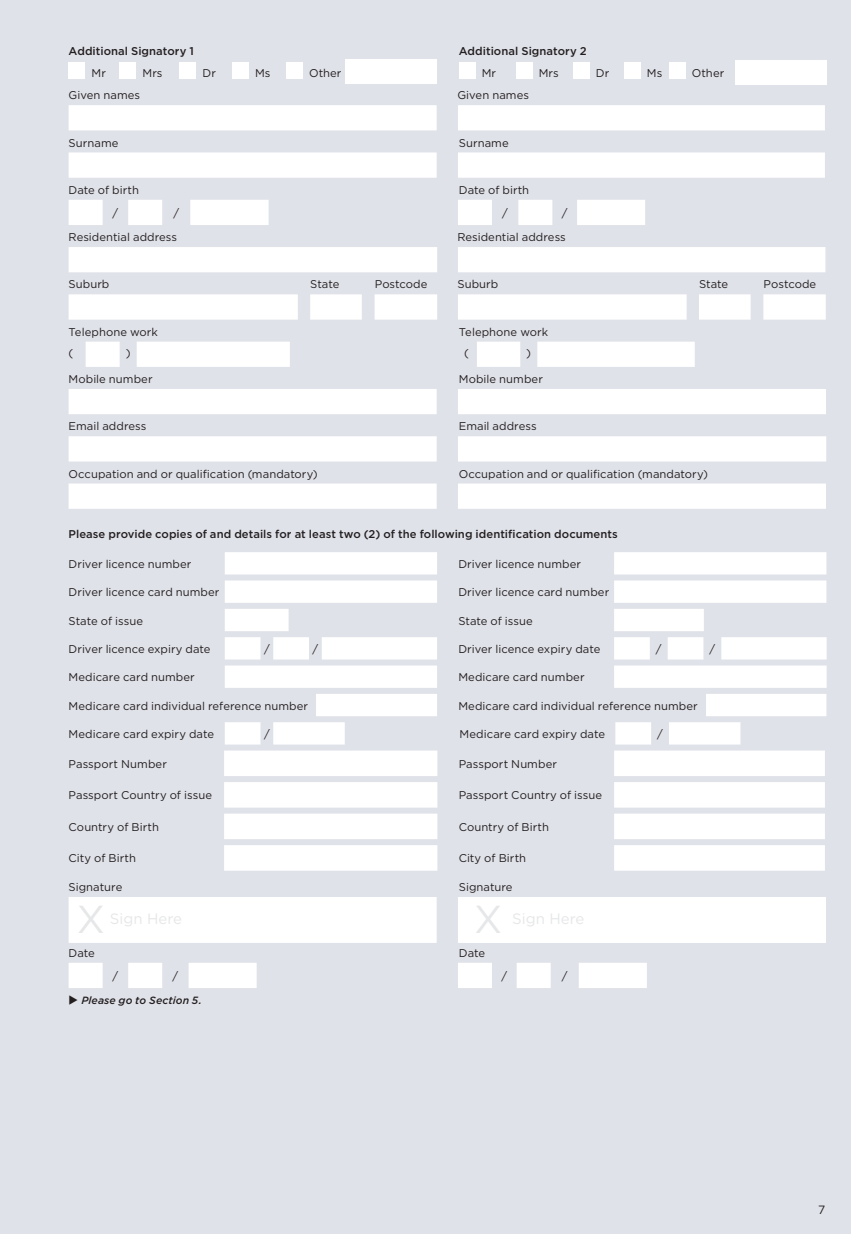
<style>
.page{position:relative;width:851px;height:1234px;background:#fff}
.page>*{position:absolute;margin:0;border:0;box-sizing:border-box;transform-origin:0 0}
.t1{font:39px "Gotham";color:#e6e7e9}
.t2{font:15px "Gotham";color:#e6e7e9}
.t3{font:12px "Gotham";color:#231f20}
.FORM_BODY{font:11.25px "Gotham";letter-spacing:.005em;color:#231f20}
.t4{font:500 11.25px "Gotham";letter-spacing:.005em;color:#231f20}
.FORM_BODY-2{font:italic 500 10.5px "Gotham";letter-spacing:.01em;color:#231f20}
</style>
<div class="page">
<div style="left:0;top:0;width:850px;height:1233px;background:#e0e2e9"></div>
<div style="left:69px;top:62px;width:16px;height:17px;background:#fff"></div>
<div style="left:120px;top:62px;width:16px;height:17px;background:#fff"></div>
<div style="left:180px;top:62px;width:16px;height:17px;background:#fff"></div>
<div style="left:232px;top:62px;width:17px;height:17px;background:#fff"></div>
<div style="left:286px;top:62px;width:17px;height:17px;background:#fff"></div>
<div style="left:459px;top:62px;width:16px;height:17px;background:#fff"></div>
<div style="left:516px;top:62px;width:16px;height:17px;background:#fff"></div>
<div style="left:573px;top:62px;width:16px;height:17px;background:#fff"></div>
<div style="left:624px;top:62px;width:16px;height:17px;background:#fff"></div>
<div style="left:669px;top:62px;width:16px;height:17px;background:#fff"></div>
<div style="left:69px;top:105px;width:755px;height:25px;background:#fff"></div>
<div style="left:69px;top:152px;width:755px;height:26px;background:#fff"></div>
<svg style="left:69px;top:200px;width:576px;height:25px"></svg>
<div style="left:69px;top:247px;width:756px;height:25px;background:#fff"></div>
<svg style="left:69px;top:294px;width:756px;height:25px;background:#fbfbfc"></svg>
<svg style="left:86px;top:342px;width:608px;height:25px"></svg>
<div style="left:69px;top:389px;width:756px;height:25px;background:#fff"></div>
<div style="left:69px;top:436px;width:757px;height:25px;background:#fff"></div>
<svg style="left:69px;top:483px;width:756px;height:25px;background:#fdfdfd"></svg>
<svg style="left:225px;top:552px;width:601px;height:22px"></svg>
<svg style="left:225px;top:580px;width:601px;height:22px"></svg>
<svg style="left:225px;top:609px;width:478px;height:22px"></svg>
<svg style="left:225px;top:637px;width:601px;height:22px"></svg>
<svg style="left:225px;top:665px;width:601px;height:22px"></svg>
<svg style="left:316px;top:694px;width:510px;height:22px"></svg>
<svg style="left:225px;top:722px;width:515px;height:22px"></svg>
<svg style="left:224px;top:750px;width:600px;height:26px"></svg>
<svg style="left:224px;top:782px;width:600px;height:25px"></svg>
<svg style="left:224px;top:813px;width:600px;height:26px"></svg>
<svg style="left:224px;top:845px;width:600px;height:25px"></svg>
<div style="left:69px;top:897px;width:397px;height:45px;background:#fff"></div>
<div style="left:466px;top:896px;width:359px;height:46px;background:#fff"></div>
<svg style="left:69px;top:963px;width:577px;height:24px"></svg>
<div style="left:346px;top:59px;width:91px;height:25px;background:#fff"></div>
<div style="left:735px;top:60px;width:91px;height:24px;background:#fff"></div>
<h2 class="t4" style="left:69px;top:44px;width:127px">Additional Signatory 1</h2>
<h2 class="t4" style="left:459px;top:44px;width:129px">Additional Signatory 2</h2>
<p class="FORM_BODY" style="left:91px;top:66px;width:16px">Mr</p>
<p class="FORM_BODY" style="left:142px;top:66px;width:22px">Mrs</p>
<p class="FORM_BODY" style="left:202px;top:66px;width:15px">Dr</p>
<p class="FORM_BODY" style="left:255px;top:66px;width:17px">Ms</p>
<p class="FORM_BODY" style="left:309px;top:66px;width:34px">Other</p>
<p class="FORM_BODY" style="left:481px;top:66px;width:16px">Mr</p>
<p class="FORM_BODY" style="left:538px;top:66px;width:22px">Mrs</p>
<p class="FORM_BODY" style="left:595px;top:66px;width:15px">Dr</p>
<p class="FORM_BODY" style="left:646px;top:66px;width:17px">Ms</p>
<p class="FORM_BODY" style="left:691px;top:66px;width:34px">Other</p>
<p class="FORM_BODY" style="left:69px;top:88px;width:73px">Given names</p>
<p class="FORM_BODY" style="left:457px;top:88px;width:73px">Given names</p>
<p class="FORM_BODY" style="left:69px;top:135px;width:51px">Surname</p>
<p class="FORM_BODY" style="left:459px;top:135px;width:51px">Surname</p>
<p class="FORM_BODY" style="left:69px;top:182px;width:72px">Date of birth</p>
<p class="FORM_BODY" style="left:459px;top:182px;width:72px">Date of birth</p>
<p class="FORM_BODY" style="left:112px;top:206px;width:7px">/</p>
<p class="FORM_BODY" style="left:173px;top:206px;width:7px">/</p>
<p class="FORM_BODY" style="left:502px;top:206px;width:7px">/</p>
<p class="FORM_BODY" style="left:561px;top:206px;width:7px">/</p>
<p class="FORM_BODY" style="left:69px;top:230px;width:110px">Residential address</p>
<p class="FORM_BODY" style="left:457px;top:230px;width:110px">Residential address</p>
<p class="FORM_BODY" style="left:69px;top:277px;width:42px">Suburb</p>
<p class="FORM_BODY" style="left:310px;top:277px;width:31px">State</p>
<p class="FORM_BODY" style="left:375px;top:277px;width:54px">Postcode</p>
<p class="FORM_BODY" style="left:457px;top:277px;width:42px">Suburb</p>
<p class="FORM_BODY" style="left:699px;top:277px;width:31px">State</p>
<p class="FORM_BODY" style="left:763px;top:277px;width:54px">Postcode</p>
<p class="FORM_BODY" style="left:69px;top:324px;width:91px">Telephone work</p>
<p class="FORM_BODY" style="left:459px;top:324px;width:91px">Telephone work</p>
<p class="FORM_BODY" style="left:69px;top:345px;width:6px">(</p>
<p class="FORM_BODY" style="left:126px;top:345px;width:6px">)</p>
<p class="FORM_BODY" style="left:464px;top:345px;width:6px">(</p>
<p class="FORM_BODY" style="left:526px;top:345px;width:6px">)</p>
<p class="FORM_BODY" style="left:69px;top:372px;width:85px">Mobile number</p>
<p class="FORM_BODY" style="left:459px;top:372px;width:85px">Mobile number</p>
<p class="FORM_BODY" style="left:69px;top:419px;width:79px">Email address</p>
<p class="FORM_BODY" style="left:459px;top:419px;width:79px">Email address</p>
<p class="FORM_BODY" style="left:69px;top:466px;width:251px">Occupation and or qualification (mandatory)</p>
<p class="FORM_BODY" style="left:459px;top:466px;width:250px">Occupation and or qualification (mandatory)</p>
<h2 class="t4" style="left:69px;top:526px;width:550px">Please provide copies of and details for at least two (2) of the following identification documents</h2>
<p class="FORM_BODY" style="left:69px;top:556px;width:124px">Driver licence number</p>
<p class="FORM_BODY" style="left:458px;top:556px;width:124px">Driver licence number</p>
<p class="FORM_BODY" style="left:69px;top:585px;width:152px">Driver licence card number</p>
<p class="FORM_BODY" style="left:458px;top:585px;width:152px">Driver licence card number</p>
<p class="FORM_BODY" style="left:69px;top:613px;width:76px">State of issue</p>
<p class="FORM_BODY" style="left:458px;top:613px;width:76px">State of issue</p>
<p class="FORM_BODY" style="left:69px;top:641px;width:143px">Driver licence expiry date</p>
<p class="FORM_BODY" style="left:264px;top:641px;width:7px">/</p>
<p class="FORM_BODY" style="left:312px;top:641px;width:7px">/</p>
<p class="FORM_BODY" style="left:458px;top:641px;width:143px">Driver licence expiry date</p>
<p class="FORM_BODY" style="left:655px;top:641px;width:7px">/</p>
<p class="FORM_BODY" style="left:709px;top:641px;width:7px">/</p>
<p class="FORM_BODY" style="left:69px;top:670px;width:128px">Medicare card number</p>
<p class="FORM_BODY" style="left:458px;top:670px;width:128px">Medicare card number</p>
<p class="FORM_BODY" style="left:69px;top:698px;width:241px">Medicare card individual reference number</p>
<p class="FORM_BODY" style="left:458px;top:698px;width:241px">Medicare card individual reference number</p>
<p class="FORM_BODY" style="left:69px;top:726px;width:147px">Medicare card expiry date</p>
<p class="FORM_BODY" style="left:264px;top:726px;width:7px">/</p>
<p class="FORM_BODY" style="left:459px;top:726px;width:147px">Medicare card expiry date</p>
<p class="FORM_BODY" style="left:657px;top:726px;width:7px">/</p>
<p class="FORM_BODY" style="left:69px;top:756px;width:100px">Passport Number</p>
<p class="FORM_BODY" style="left:458px;top:756px;width:100px">Passport Number</p>
<p class="FORM_BODY" style="left:69px;top:788px;width:145px">Passport Country of issue</p>
<p class="FORM_BODY" style="left:458px;top:788px;width:145px">Passport Country of issue</p>
<p class="FORM_BODY" style="left:69px;top:819px;width:92px">Country of Birth</p>
<p class="FORM_BODY" style="left:458px;top:819px;width:92px">Country of Birth</p>
<p class="FORM_BODY" style="left:69px;top:851px;width:69px">City of Birth</p>
<p class="FORM_BODY" style="left:458px;top:851px;width:69px">City of Birth</p>
<p class="FORM_BODY" style="left:69px;top:879px;width:55px">Signature</p>
<p class="FORM_BODY" style="left:459px;top:879px;width:55px">Signature</p>
<p class="t1" style="left:77px;top:894px;width:30px">X</p>
<p class="t2" style="left:110px;top:908px;width:74px">Sign Here</p>
<p class="t1" style="left:474px;top:894px;width:30px">X</p>
<p class="t2" style="left:512px;top:908px;width:74px">Sign Here</p>
<p class="FORM_BODY" style="left:69px;top:945px;width:28px">Date</p>
<p class="FORM_BODY" style="left:459px;top:945px;width:28px">Date</p>
<p class="FORM_BODY" style="left:112px;top:968px;width:7px">/</p>
<p class="FORM_BODY" style="left:172px;top:968px;width:7px">/</p>
<p class="FORM_BODY" style="left:501px;top:968px;width:7px">/</p>
<p class="FORM_BODY" style="left:561px;top:968px;width:7px">/</p>
<p class="FORM_BODY-2" style="left:69px;top:994px;width:135px">◆ Please go to Section 5.</p>
<p class="t3" style="left:818px;top:1201px;width:9px">7</p>
</div>
